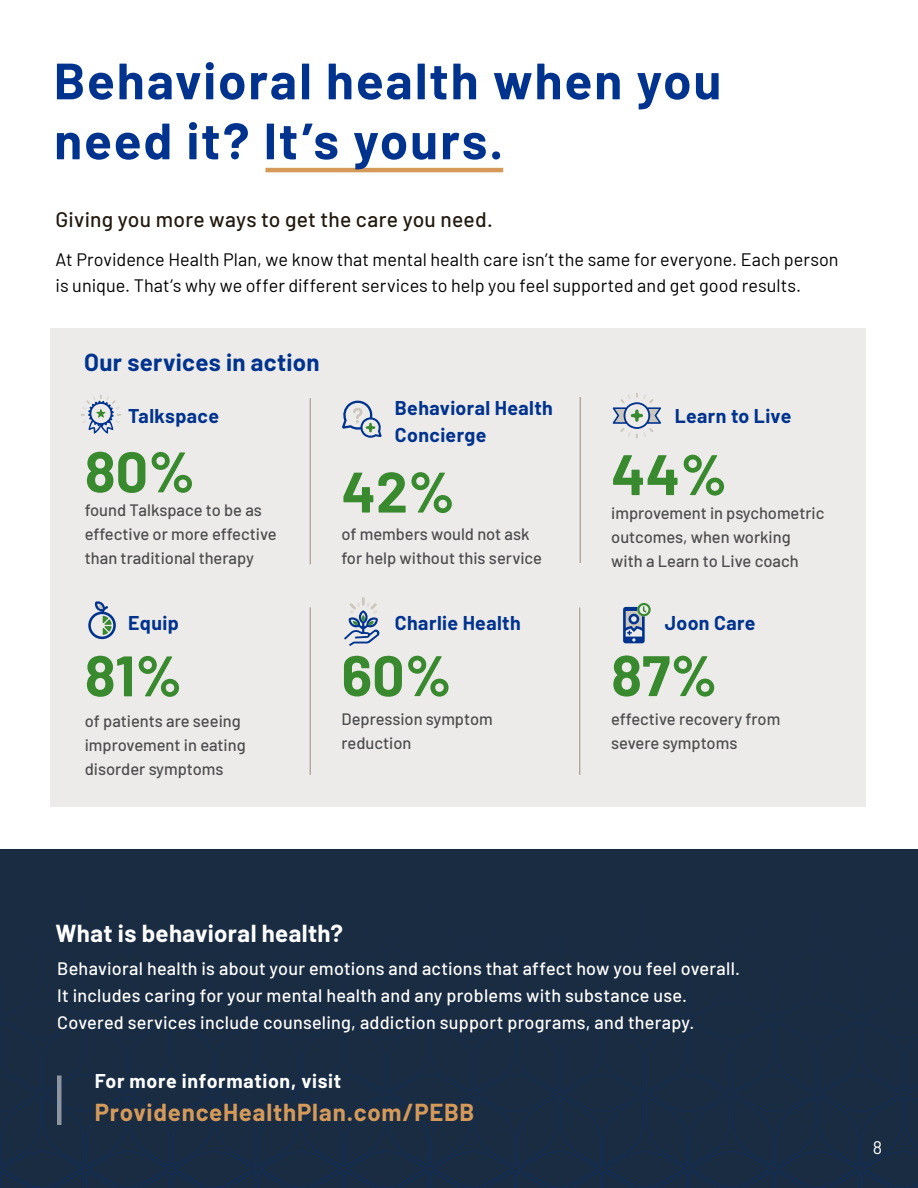
<style>
.page{position:relative;width:918px;height:1188px;background:#fff}
.page>*{position:absolute;margin:0;border:0;box-sizing:border-box;transform-origin:0 0}
.t1{font:700 57px "Barlow";color:#39892f}
.t2{font:700 51px/60px "Barlow";letter-spacing:.035em;color:#00338e}
.t3{font:700 24px "Barlow";letter-spacing:.035em;color:#d59a59}
.t4{font:700 24px "Barlow";letter-spacing:.015em;color:#fff}
.t5{font:700 24px "Barlow";letter-spacing:.015em;color:#00338e}
.t6{font:500 21px "Barlow";letter-spacing:.01em;color:#221a10}
.t7{font:700 19.5px/27px "Barlow";letter-spacing:.02em;color:#00338e}
.t8{font:700 19.5px "Barlow";letter-spacing:.035em;color:#fff}
.t9{font:500 18px/27px "Barlow";letter-spacing:.015em;color:#fff}
.t10{font:18px/25.5px "Barlow";color:#000}
.t11{font:18px "Barlow";color:#fff}
.t12{font:500 16.5px/24px "Barlow";color:#4d4d4f}
</style>
<div class="page">
<div style="left:0;top:849px;width:918px;height:339px;background:#1a2c42"></div>
<div style="left:50px;top:328px;width:816px;height:479px;background:#ecebe9"></div>
<svg style="left:81px;top:395px;width:40px;height:39px"></svg>
<svg style="left:342px;top:400px;width:40px;height:38px"></svg>
<svg style="left:613px;top:393px;width:48px;height:45px"></svg>
<svg style="left:88px;top:601px;width:28px;height:38px"></svg>
<svg style="left:344px;top:597px;width:36px;height:49px"></svg>
<svg style="left:623px;top:603px;width:28px;height:40px"></svg>
<hr style="left:580px;top:397px;width:1px;height:166px;background:#988c7e">
<hr style="left:310px;top:398px;width:1px;height:166px;background:#988c7e">
<hr style="left:310px;top:608px;width:1px;height:167px;background:#988c7e">
<hr style="left:580px;top:608px;width:1px;height:167px;background:#988c7e">
<hr style="left:266px;top:168px;width:237px;height:4px;background:#d59a59">
<div style="left:57px;top:1076px;width:5px;height:49px;background:#8c95a0"></div>
<h2 class="t2" style="left:54px;top:47px;width:669px">Behavioral health when you need it? It’s yours.</h2>
<p class="t6" style="left:56px;top:204px;width:439px">Giving you more ways to get the care you need.</p>
<p class="t10" style="left:56px;top:246px;width:785px">At Providence Health Plan, we know that mental health care isn’t the same for everyone. Each person is unique. That’s why we offer different services to help you feel supported and get good results.</p>
<h3 class="t5" style="left:84px;top:344px;width:237px">Our services in action</h3>
<p class="t7" style="left:128px;top:401px;width:92px">Talkspace</p>
<h1 class="t1" style="left:85px;top:430px;width:112px">80%</h1>
<p class="t12" style="left:85px;top:497px;width:193px">found Talkspace to be as effective or more effective than traditional therapy</p>
<p class="t7" style="left:128px;top:608px;width:52px">Equip</p>
<h1 class="t1" style="left:85px;top:634px;width:99px">81%</h1>
<p class="t12" style="left:85px;top:708px;width:162px">of patients are seeing improvement in eating disorder symptoms</p>
<p class="t7" style="left:395px;top:393px;width:159px">Behavioral Health<br>Concierge</p>
<h1 class="t1" style="left:342px;top:450px;width:115px">42%</h1>
<p class="t12" style="left:342px;top:521px;width:202px">of members would not ask for help without this service</p>
<p class="t7" style="left:675px;top:401px;width:118px">Learn to Live</p>
<h1 class="t1" style="left:611px;top:432px;width:117px">44%</h1>
<p class="t12" style="left:611px;top:500px;width:215px">improvement in psychometric outcomes, when working with a Learn to Live coach</p>
<p class="t7" style="left:395px;top:608px;width:127px">Charlie Health</p>
<p class="t7" style="left:665px;top:608px;width:92px">Joon Care</p>
<h1 class="t1" style="left:342px;top:633px;width:112px">60%</h1>
<h1 class="t1" style="left:611px;top:633px;width:108px">87%</h1>
<p class="t12" style="left:342px;top:705px;width:153px">Depression symptom reduction</p>
<p class="t12" style="left:611px;top:705px;width:171px">effective recovery from severe symptoms</p>
<h3 class="t4" style="left:56px;top:915px;width:289px">What is behavioral health?</h3>
<p class="t9" style="left:57px;top:954px;width:684px">Behavioral health is about your emotions and actions that affect how you feel overall.<br>It includes caring for your mental health and any problems with substance use.<br>Covered services include counseling, addiction support programs, and therapy.</p>
<p class="t8" style="left:95px;top:1066px;width:248px">For more information, visit</p>
<h3 class="t3" style="left:95px;top:1095px;width:381px">ProvidenceHealthPlan.com/PEBB</h3>
<p class="t11" style="left:873px;top:1134px;width:11px">8</p>
</div>
